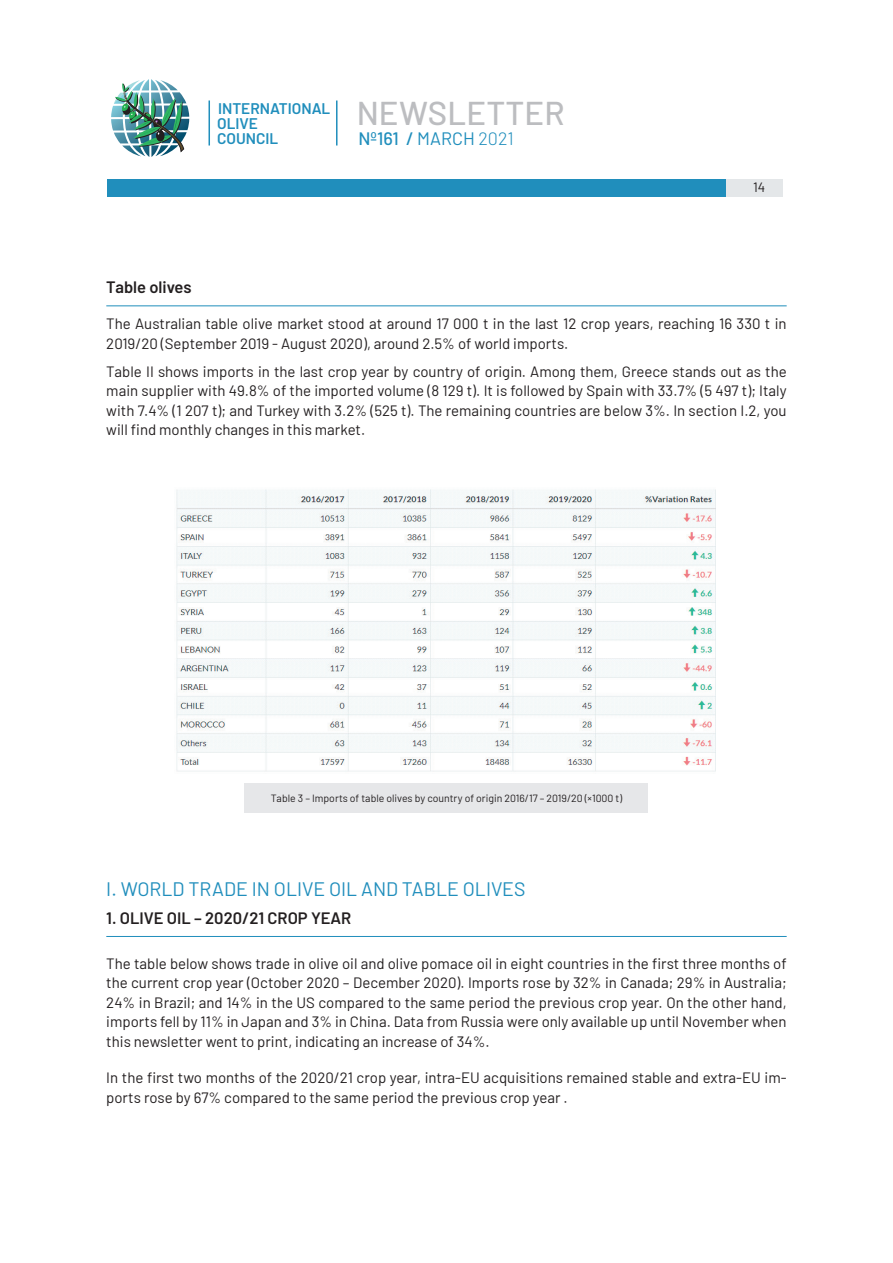
<style>
.page{position:relative;width:893px;height:1263px;background:#fff}
.page>*{position:absolute;margin:0;border:0;box-sizing:border-box;transform-origin:0 0}
.t1{font:500 33px "Barlow";letter-spacing:.005em;color:#bcbdc0}
.t2{font:19.5px "Barlow";color:#208ebc}
.t3{font:500 18px "Barlow";color:#208ebc}
.t4{font:600 16.5px "Barlow";color:#231f20}
.t5{font:600 15.45px/15.5px "Barlow";color:#208ebc}
.t6{font:15px/19.5px "Barlow";color:#231f20}
.t7{font:13.5px "Barlow";color:#231f20}
.t8{font:10.5px "Barlow";color:#231f20}
.s1{font-weight:400}
.s2{font-weight:300}
</style>
<div class="page">
<hr style="left:208px;top:100px;width:2px;height:45px;background:#208ebc">
<hr style="left:336px;top:100px;width:1px;height:45px;background:#208ebc">
<div style="left:107px;top:179px;width:675px;height:17px;background:#208ebc"></div>
<div style="left:726px;top:179px;width:57px;height:17px;background:#e4e7e9"></div>
<img style="left:111px;top:79px;width:78px;height:78px">
<hr style="left:106px;top:306px;width:681px;height:1px;background:#208ebc">
<div style="left:244px;top:783px;width:404px;height:30px;background:#e6e7e9"></div>
<hr style="left:106px;top:936px;width:681px;height:1px;background:#208ebc">
<img style="left:176px;top:489px;width:540px;height:283px">
<p class="t5" style="left:217px;top:99px;width:115px">INTERNATIONAL<br>OLIVE<br>COUNCIL</p>
<h1 class="t1" style="left:357px;top:89px;width:209px">NEWSLETTER</h1>
<p class="t3" style="left:358px;top:126px;width:157px">Nº161 / <span class="s1">MARCH</span> <span class="s2">2021</span></p>
<p class="t7" style="left:753px;top:177px;width:14px">14</p>
<p class="t4" style="left:106px;top:275px;width:87px">Table olives</p>
<p class="t6" style="left:106px;top:313px;width:682px">The Australian table olive market stood at around 17 000 t in the last 12 crop years, reaching 16 330 t in<br>2019/20 (September 2019 - August 2020), around 2.5% of world imports.</p>
<p class="t6" style="left:106px;top:361px;width:682px;text-align:justify">Table II shows imports in the last crop year by country of origin. Among them, Greece stands out as the main supplier with 49.8% of the imported volume (8 129 t). It is followed by Spain with 33.7% (5 497 t); Italy with 7.4% (1 207 t); and Turkey with 3.2% (525 t). The remaining countries are below 3%. In section I.2, you will find monthly changes in this market.</p>
<p class="t8" style="left:271px;top:791px;width:353px">Table 3 – Imports of table olives by country of origin 2016/17 – 2019/20 (×1000 t)</p>
<h2 class="t2" style="left:106px;top:874px;width:421px">I. WORLD TRADE IN OLIVE OIL AND TABLE OLIVES</h2>
<p class="t4" style="left:106px;top:905px;width:247px">1. OLIVE OIL – 2020/21 CROP YEAR</p>
<p class="t6" style="left:106px;top:952px;width:682px;text-align:justify">The table below shows trade in olive oil and olive pomace oil in eight countries in the first three months of the current crop year (October 2020 – December 2020). Imports rose by 32% in Canada; 29% in Australia; 24% in Brazil; and 14% in the US compared to the same period the previous crop year. On the other hand, imports fell by 11% in Japan and 3% in China. Data from Russia were only available up until November when this newsletter went to print, indicating an increase of 34%.</p>
<p class="t6" style="left:106px;top:1067px;width:682px">In the first two months of the 2020/21 crop year, intra-EU acquisitions remained stable and extra-EU im&shy;ports rose by 67% compared to the same period the previous crop year .</p>
</div>
